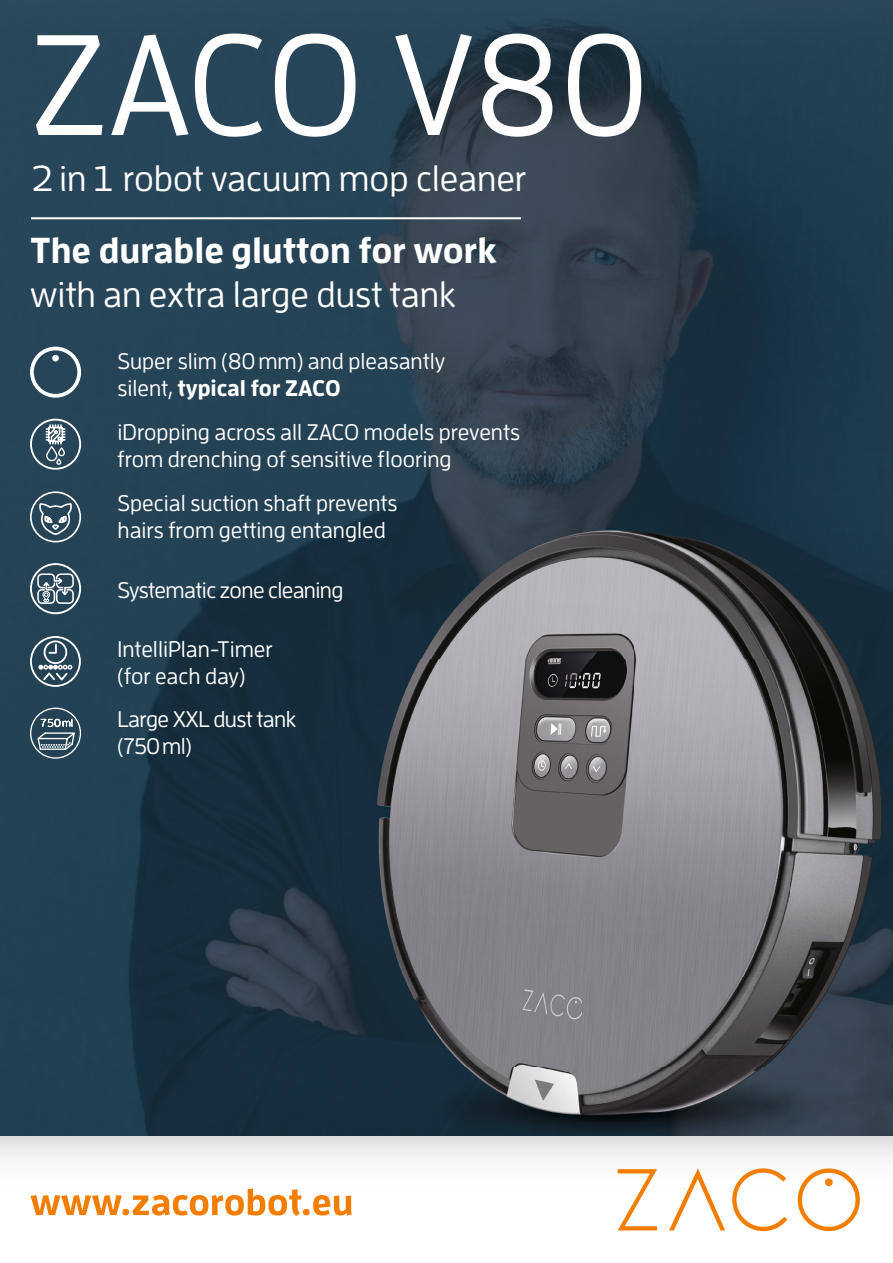
<style>
.page{position:relative;width:893px;height:1263px;background:#fff}
.page>*{position:absolute;margin:0;border:0;box-sizing:border-box;transform-origin:0 0}
.t1{font:500 142.5px "Enzo OT";color:#fff}
.t2{font:500 36px "Enzo OT";color:#fff}
.t3{font:700 36px "Enzo OT";color:#fff}
.t4{font:500 22.5px/27px "Enzo OT";color:#fff}
.t5{font:500 22.5px/27px "Enzo OT";letter-spacing:-.025em;color:#fff}
.s1{font-weight:700}
</style>
<div class="page">
<img style="left:0;top:0;width:788px;height:424px">
<img style="left:788px;top:0;width:105px;height:501px">
<img style="left:0;top:424px;width:262px;height:637px">
<img style="left:262px;top:424px;width:526px;height:106px">
<img style="left:262px;top:530px;width:63px;height:531px">
<img style="left:0;top:1061px;width:367px;height:76px">
<img style="left:414px;top:1067px;width:422px;height:70px">
<img style="left:325px;top:501px;width:465px;height:476px">
<img style="left:790px;top:501px;width:103px;height:635px">
<img style="left:325px;top:977px;width:258px;height:106px">
<img style="left:583px;top:977px;width:207px;height:90px">
<div style="left:325px;top:1083px;width:89px;height:53px;background:#142e3e"></div>
<hr style="left:31px;top:217px;width:490px;height:2px;background:#fff">
<div style="left:30px;top:708px;width:51px;height:51px;border:1px solid #fff;border-radius:50%"></div>
<svg style="left:37px;top:718px;width:39px;height:33px"></svg>
<div style="left:30px;top:563px;width:51px;height:51px;border:2px solid #fff;border-radius:50%"></div>
<div style="left:37px;top:589px;width:18px;height:15px;border:2px solid #fff;border-radius:4px"></div>
<div style="left:56px;top:589px;width:18px;height:15px;border:2px solid #fff;border-radius:4px"></div>
<svg style="left:37px;top:573px;width:38px;height:30px"></svg>
<div style="left:30px;top:491px;width:51px;height:51px;border:2px solid #fff;border-radius:50%"></div>
<svg style="left:39px;top:502px;width:35px;height:34px"></svg>
<div style="left:30px;top:636px;width:51px;height:51px;border:2px solid #fff;border-radius:50%"></div>
<svg style="left:48px;top:643px;width:10px;height:12px"></svg>
<div style="left:44px;top:640px;width:23px;height:24px;border:2px solid #fff;border-radius:50%"></div>
<svg style="left:38px;top:665px;width:34px;height:17px"></svg>
<div style="left:30px;top:347px;width:51px;height:51px;border:4px solid #fff;border-radius:50%"></div>
<div style="left:52px;top:355px;width:7px;height:6px;background:#fff;border-radius:50%"></div>
<div style="left:30px;top:419px;width:51px;height:51px;border:2px solid #fff;border-radius:50%"></div>
<svg style="left:45px;top:423px;width:21px;height:50px"></svg>
<svg style="left:0;top:1137px;width:893px;height:95px"></svg>
<svg style="left:618px;top:1168px;width:255px;height:63px"></svg>
<div style="left:825px;top:1178px;width:8px;height:8px;background:#f38107;border-radius:50%"></div>
<svg style="left:31px;top:1188px;width:321px;height:28px"></svg>
<h1 class="t1" style="left:30px;top:2px;width:621px">ZACO V80</h1>
<h2 class="t2" style="left:30px;top:157px;width:498px">2 in 1 robot vacuum mop cleaner</h2>
<h2 class="t3" style="left:30px;top:228px;width:468px">The durable glutton for work</h2>
<h2 class="t2" style="left:30px;top:273px;width:427px">with an extra large dust tank</h2>
<p class="t4" style="left:117px;top:347px;width:329px">Super slim (80 mm) and pleasantly silent, <span class="s1">typical for ZACO</span></p>
<p class="t4" style="left:117px;top:418px;width:404px">iDropping across all ZACO models prevents from drenching of sensitive flooring</p>
<p class="t4" style="left:118px;top:489px;width:281px">Special suction shaft prevents hairs from getting entangled</p>
<p class="t5" style="left:118px;top:576px;width:228px">Systematic zone cleaning</p>
<p class="t4" style="left:118px;top:636px;width:157px">IntelliPlan-Timer (for each day)</p>
<p class="t5" style="left:118px;top:706px;width:180px">Large XXL dust tank (750 ml)</p>
</div>
